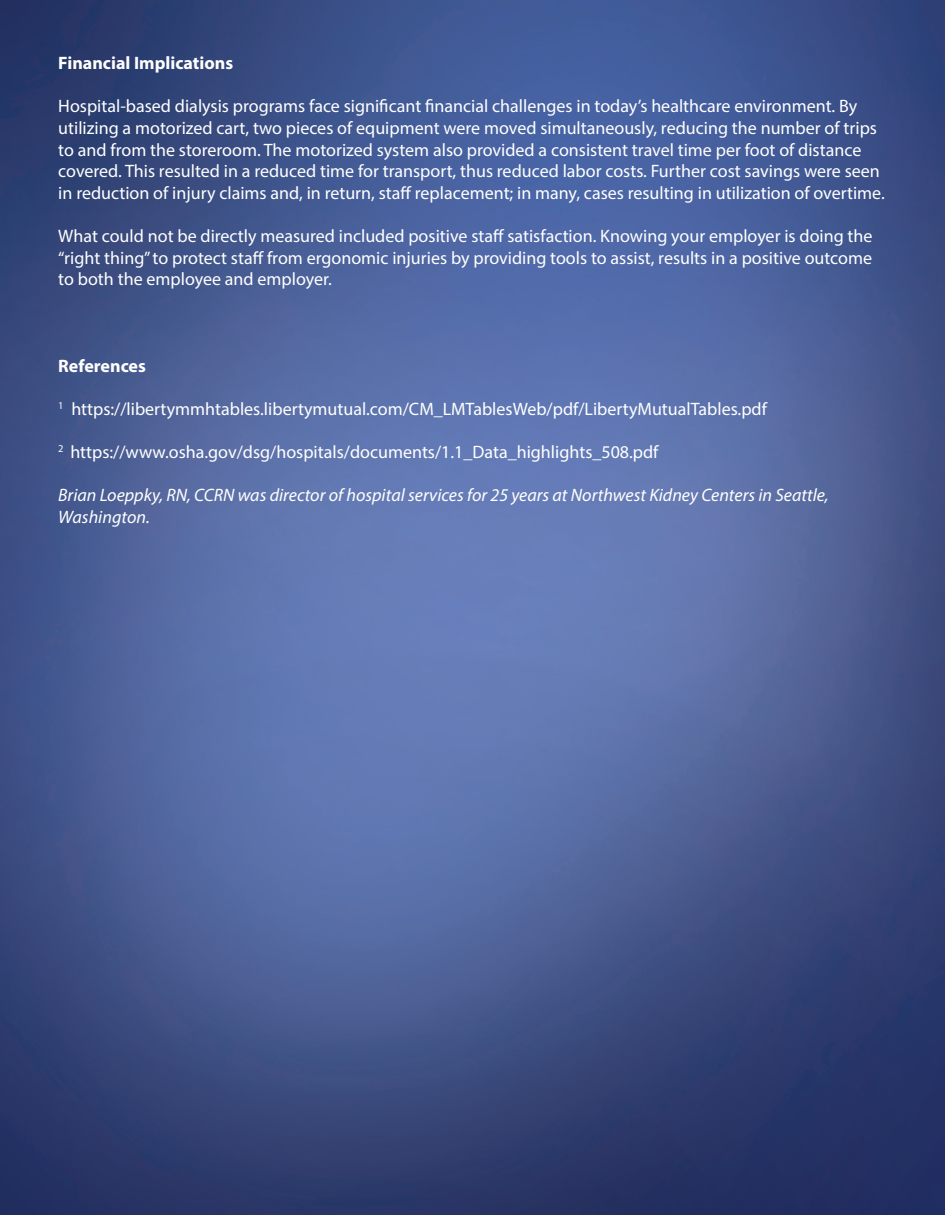
<style>
.page{position:relative;width:945px;height:1215px;background:#fff}
.page>*{position:absolute;margin:0;border:0;box-sizing:border-box;transform-origin:0 0}
.t1{font:18px/21.6px "Myriad Pro";color:#fff}
.t2{font:italic 18px/21.6px "Myriad Pro";color:#fff}
.t3{font:700 18px "Myriad Pro";color:#fff}
</style>
<div class="page">
<img style="left:0;top:0;width:945px;height:1215px">
<p class="t3" style="left:58px;top:51px;width:176px">Financial Implications</p>
<p class="t1" style="left:58px;top:95px;width:828px">Hospital-based dialysis programs face significant financial challenges in today’s healthcare environment. By utilizing a motorized cart, two pieces of equipment were moved simultaneously, reducing the number of trips to and from the storeroom. The motorized system also provided a consistent travel time per foot of distance covered. This resulted in a reduced time for transport, thus reduced labor costs. Further cost savings were seen in reduction of injury claims and, in return, staff replacement; in many, cases resulting in utilization of overtime.</p>
<p class="t1" style="left:58px;top:225px;width:816px;text-align:justify">What could not be directly measured included positive staff satisfaction. Knowing your employer is doing the “right thing” to protect staff from ergonomic injuries by providing tools to assist, results in a positive outcome to both the employee and employer.</p>
<p class="t3" style="left:58px;top:354px;width:89px">References</p>
<p class="t1" style="left:58px;top:398px;width:710px"><sup>1</sup> https://libertymmhtables.libertymutual.com/CM_LMTablesWeb/pdf/LibertyMutualTables.pdf</p>
<p class="t1" style="left:58px;top:441px;width:602px"><sup>2</sup> https://www.osha.gov/dsg/hospitals/documents/1.1_Data_highlights_508.pdf</p>
<p class="t2" style="left:58px;top:484px;width:772px">Brian Loeppky, RN, CCRN was director of hospital services for 25 years at Northwest Kidney Centers in Seattle,<br>Washington.</p>
</div>
